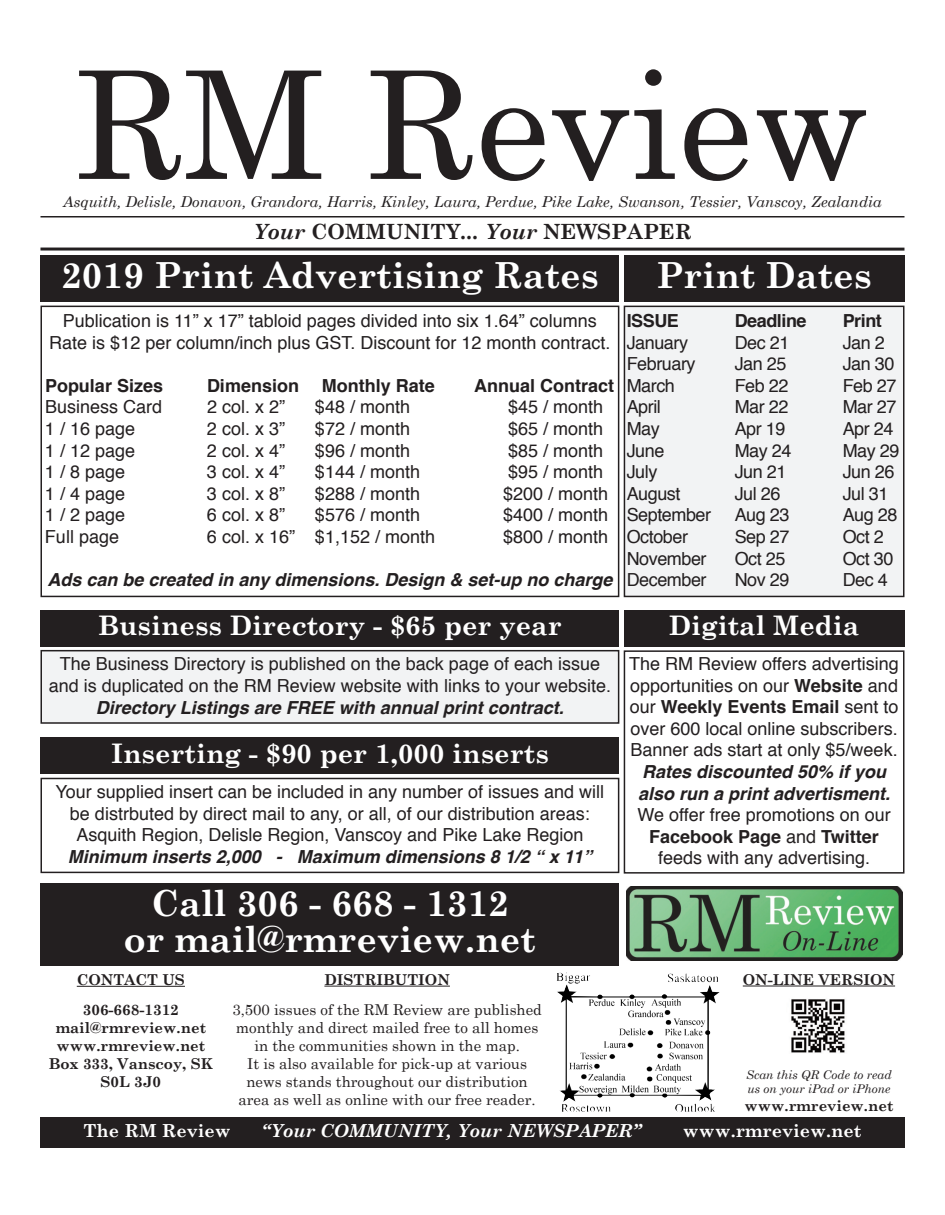
<style>
.page{position:relative;width:945px;height:1215px;background:#fff}
.page>*{position:absolute;margin:0;border:0;box-sizing:border-box;transform-origin:0 0}
.t1{font:150px "Century Schoolbook";color:#231f20}
.t2{font:700 36px/36px "Century Schoolbook";color:#fff;text-align:center}
.t3{font:700 27px "Century Schoolbook";color:#fff}
.t4{font:700 21px "Century Schoolbook";color:#231f20}
.t5{font:18px/21.6px "Helvetica";color:#231f20;text-align:center}
.t6{font:italic 700 18px/21.6px "Helvetica";color:#231f20}
.t7{font:700 18px "Helvetica";color:#231f20}
.t8{font:18px "Helvetica";letter-spacing:-.025em;color:#231f20}
.t9{font:italic 700 18px "Century Schoolbook";color:#fff}
.t10{font:700 18px "Century Schoolbook";color:#fff}
.t11{font:700 18px "Helvetica";letter-spacing:-.025em;color:#231f20}
.t12{font:15px/18px "Century Schoolbook";color:#231f20;text-align:center}
.t13{font:700 15px/18px "Century Schoolbook";color:#231f20;text-align:center}
.t14{font:italic 15px "Century Schoolbook";color:#231f20}
.t15{font:italic 12px/14.4px "Century Schoolbook";color:#231f20}
.s1{font-style:italic}
.s2{font-weight:700}
</style>
<div class="page">
<hr style="left:41px;top:216px;width:863px;height:2px;background:#231f20">
<hr style="left:40px;top:248px;width:864px;height:3px;background:#231f20">
<div style="left:40px;top:255px;width:579px;height:47px;background:#231f20"></div>
<div style="left:624px;top:255px;width:280px;height:47px;background:#231f20"></div>
<div style="left:624px;top:610px;width:281px;height:37px;background:#231f20"></div>
<div style="left:40px;top:610px;width:579px;height:36px;background:#231f20"></div>
<hr style="left:324px;top:986px;width:126px;height:1px;background:#231f20">
<img style="left:557px;top:973px;width:161px;height:30px">
<hr style="left:77px;top:986px;width:108px;height:1px;background:#231f20">
<hr style="left:743px;top:986px;width:152px;height:1px;background:#231f20">
<img style="left:791px;top:999px;width:54px;height:54px">
<div style="left:40px;top:1117px;width:865px;height:31px;background:#231f20"></div>
<div style="left:624px;top:306px;width:280px;height:290px;background:#f2f3f4"></div>
<div style="left:624px;top:306px;width:280px;height:291px;border:2px solid #231f20"></div>
<div style="left:40px;top:306px;width:579px;height:291px;border:2px solid #231f20"></div>
<div style="left:41px;top:651px;width:578px;height:72px;background:#f2f3f4"></div>
<div style="left:41px;top:650px;width:578px;height:74px;border:2px solid #231f20"></div>
<div style="left:624px;top:650px;width:280px;height:224px;border:2px solid #231f20"></div>
<img style="left:626px;top:887px;width:276px;height:74px">
<div style="left:40px;top:738px;width:579px;height:36px;background:#231f20"></div>
<div style="left:40px;top:883px;width:579px;height:83px;background:#231f20"></div>
<div style="left:41px;top:778px;width:578px;height:95px;border:2px solid #231f20"></div>
<h1 class="t1" style="left:75px;top:31px;width:796px">RM Review</h1>
<p class="t14" style="left:63px;top:192px;width:820px">Asquith, Delisle, Donavon, Grandora, Harris, Kinley, Laura, Perdue, Pike Lake, Swanson, Tessier, Vanscoy, Zealandia</p>
<p class="t4" style="left:253px;top:219px;width:440px"><span class="s1">Your</span> COMMUNITY<span class="s1">... Your</span> NEWSPaPER</p>
<h2 class="t2" style="left:61px;top:256px;width:539px">2019 Print advertising Rates</h2>
<h2 class="t2" style="left:656px;top:256px;width:217px">Print Dates</h2>
<p class="t5" style="left:49px;top:311px;width:563px">Publication is 11” x 17” tabloid pages divided into six 1.64” columns<br>Rate is $12 per column/inch plus GST. Discount for 12 month contract.</p>
<p class="t7" style="left:45px;top:378px;width:120px">Popular Sizes</p>
<p class="t7" style="left:207px;top:378px;width:94px">Dimension</p>
<p class="t7" style="left:322px;top:378px;width:114px">Monthly Rate</p>
<p class="t7" style="left:474px;top:378px;width:142px">Annual Contract</p>
<p class="t5" style="left:45px;top:398px;width:119px">Business Card</p>
<p class="t5" style="left:207px;top:398px;width:80px">2 col. x 2”</p>
<p class="t5" style="left:315px;top:398px;width:97px">$48 / month</p>
<p class="t5" style="left:508px;top:398px;width:97px">$45 / month</p>
<p class="t5" style="left:45px;top:419px;width:92px">1 / 16 page</p>
<p class="t5" style="left:207px;top:419px;width:80px">2 col. x 3”</p>
<p class="t5" style="left:315px;top:419px;width:97px">$72 / month</p>
<p class="t5" style="left:508px;top:419px;width:97px">$65 / month</p>
<p class="t5" style="left:45px;top:441px;width:92px">1 / 12 page</p>
<p class="t5" style="left:207px;top:441px;width:80px">2 col. x 4”</p>
<p class="t5" style="left:315px;top:441px;width:97px">$96 / month</p>
<p class="t5" style="left:508px;top:441px;width:97px">$85 / month</p>
<p class="t5" style="left:45px;top:463px;width:82px">1 / 8 page</p>
<p class="t5" style="left:207px;top:463px;width:80px">3 col. x 4”</p>
<p class="t5" style="left:315px;top:463px;width:107px">$144 / month</p>
<p class="t5" style="left:508px;top:463px;width:97px">$95 / month</p>
<p class="t5" style="left:45px;top:484px;width:82px">1 / 4 page</p>
<p class="t5" style="left:207px;top:484px;width:80px">3 col. x 8”</p>
<p class="t5" style="left:315px;top:484px;width:107px">$288 / month</p>
<p class="t5" style="left:503px;top:484px;width:107px">$200 / month</p>
<p class="t5" style="left:45px;top:506px;width:82px">1 / 2 page</p>
<p class="t5" style="left:207px;top:506px;width:80px">6 col. x 8”</p>
<p class="t5" style="left:315px;top:506px;width:107px">$576 / month</p>
<p class="t5" style="left:503px;top:506px;width:107px">$400 / month</p>
<p class="t5" style="left:45px;top:527px;width:76px">Full page</p>
<p class="t5" style="left:207px;top:527px;width:230px">6 col. x 16” $1,152 / month</p>
<p class="t5" style="left:503px;top:527px;width:107px">$800 / month</p>
<p class="t6" style="left:47px;top:571px;width:567px">Ads can be created in any dimensions. Design &amp; set-up no charge</p>
<p class="t7" style="left:627px;top:313px;width:54px">ISSUE</p>
<p class="t11" style="left:735px;top:313px;width:73px">Deadline</p>
<p class="t7" style="left:843px;top:313px;width:41px">Print</p>
<p class="t8" style="left:627px;top:335px;width:63px">January</p>
<p class="t5" style="left:735px;top:333px;width:56px">Dec 21</p>
<p class="t5" style="left:843px;top:333px;width:44px">Jan 2</p>
<p class="t8" style="left:627px;top:356px;width:70px">February</p>
<p class="t5" style="left:735px;top:355px;width:53px">Jan 25</p>
<p class="t5" style="left:843px;top:355px;width:53px">Jan 30</p>
<p class="t5" style="left:627px;top:376px;width:50px">March</p>
<p class="t5" style="left:735px;top:376px;width:55px">Feb 22</p>
<p class="t5" style="left:843px;top:376px;width:55px">Feb 27</p>
<p class="t5" style="left:627px;top:398px;width:36px">April</p>
<p class="t5" style="left:735px;top:398px;width:55px">Mar 22</p>
<p class="t5" style="left:843px;top:398px;width:55px">Mar 27</p>
<p class="t5" style="left:627px;top:419px;width:35px">May</p>
<p class="t5" style="left:735px;top:419px;width:52px">Apr 19</p>
<p class="t5" style="left:843px;top:419px;width:52px">Apr 24</p>
<p class="t5" style="left:627px;top:441px;width:39px">June</p>
<p class="t5" style="left:735px;top:441px;width:58px">May 24</p>
<p class="t5" style="left:843px;top:441px;width:58px">May 29</p>
<p class="t5" style="left:627px;top:463px;width:32px">July</p>
<p class="t5" style="left:735px;top:463px;width:53px">Jun 21</p>
<p class="t5" style="left:843px;top:463px;width:53px">Jun 26</p>
<p class="t5" style="left:627px;top:484px;width:55px">August</p>
<p class="t5" style="left:735px;top:484px;width:47px">Jul 26</p>
<p class="t5" style="left:843px;top:484px;width:47px">Jul 31</p>
<p class="t8" style="left:627px;top:508px;width:86px">September</p>
<p class="t5" style="left:735px;top:506px;width:56px">Aug 23</p>
<p class="t5" style="left:843px;top:506px;width:56px">Aug 28</p>
<p class="t8" style="left:627px;top:529px;width:63px">October</p>
<p class="t5" style="left:735px;top:527px;width:56px">Sep 27</p>
<p class="t5" style="left:843px;top:527px;width:43px">Oct 2</p>
<p class="t8" style="left:627px;top:551px;width:81px">November</p>
<p class="t5" style="left:735px;top:549px;width:52px">Oct 25</p>
<p class="t5" style="left:843px;top:549px;width:52px">Oct 30</p>
<p class="t8" style="left:627px;top:572px;width:81px">December</p>
<p class="t5" style="left:735px;top:571px;width:56px">Nov 29</p>
<p class="t5" style="left:843px;top:571px;width:47px">Dec 4</p>
<h3 class="t3" style="left:98px;top:609px;width:465px">Business Directory - $65 per year</h3>
<h3 class="t3" style="left:669px;top:609px;width:192px">Digital Media</h3>
<p class="t5" style="left:49px;top:655px;width:564px">The Business Directory is published on the back page of each issue and is duplicated on the RM Review website with links to your website.</p>
<p class="t6" style="left:96px;top:698px;width:470px">Directory Listings are FREE with annual print contract.</p>
<h3 class="t3" style="left:111px;top:737px;width:439px">Inserting - $90 per 1,000 inserts</h3>
<p class="t5" style="left:56px;top:783px;width:550px">Your supplied insert can be included in any number of issues and will be distrbuted by direct mail to any, or all, of our distribution areas:<br>Asquith Region, Delisle Region, Vanscoy and Pike Lake Region</p>
<p class="t6" style="left:68px;top:847px;width:526px">Minimum inserts 2,000 - Maximum dimensions 8 1/2 “ x 11”</p>
<h2 class="t2" style="left:124px;top:884px;width:413px">Call 306 - 668 - 1312<br>or mail@rmreview.net</h2>
<p class="t13" style="left:77px;top:964px;width:110px;line-height:30.6px">CONTaCT US<br>306-668-1312</p>
<p class="t13" style="left:49px;top:1019px;width:166px">mail@rmreview.net www.rmreview.net<br>Box 333, Vanscoy, SK<br>S0L 3J0</p>
<p class="t13" style="left:324px;top:970px;width:127px">DISTRIBUTION</p>
<p class="t12" style="left:232px;top:1000px;width:311px">3,500 issues of the RM Review are published monthly and direct mailed free to all homes in the communities shown in the map.<br>It is also available for pick-up at various news stands throughout our distribution area as well as online with our free reader.</p>
<p class="t5" style="left:629px;top:654px;width:271px;text-align:justify">The RM Review offers advertising opportunities on our <span class="s2">Website</span> and our <span class="s2">Weekly Events Email</span> sent to over 600 local online subscribers.<br>Banner ads start at only $5/week.</p>
<p class="t6" style="left:638px;top:762px;width:254px">Rates discounted 50% if you also run a print advertisment.</p>
<p class="t5" style="left:637px;top:806px;width:255px">We offer free promotions on our<br><span class="s2">Facebook Page</span> and <span class="s2">Twitter </span>feeds with any advertising.</p>
<p class="t13" style="left:743px;top:970px;width:154px">ON-LINE VERSION</p>
<p class="t15" style="left:746px;top:1067px;width:147px">Scan this QR Code to read us on your iPad or iPhone</p>
<p class="t13" style="left:745px;top:1096px;width:150px">www.rmreview.net</p>
<p class="t10" style="left:84px;top:1120px;width:149px">The RM Review</p>
<p class="t9" style="left:262px;top:1120px;width:381px">“Your COMMUNITY, Your NEWSPAPER”</p>
<p class="t10" style="left:683px;top:1120px;width:180px">www.rmreview.net</p>
</div>
